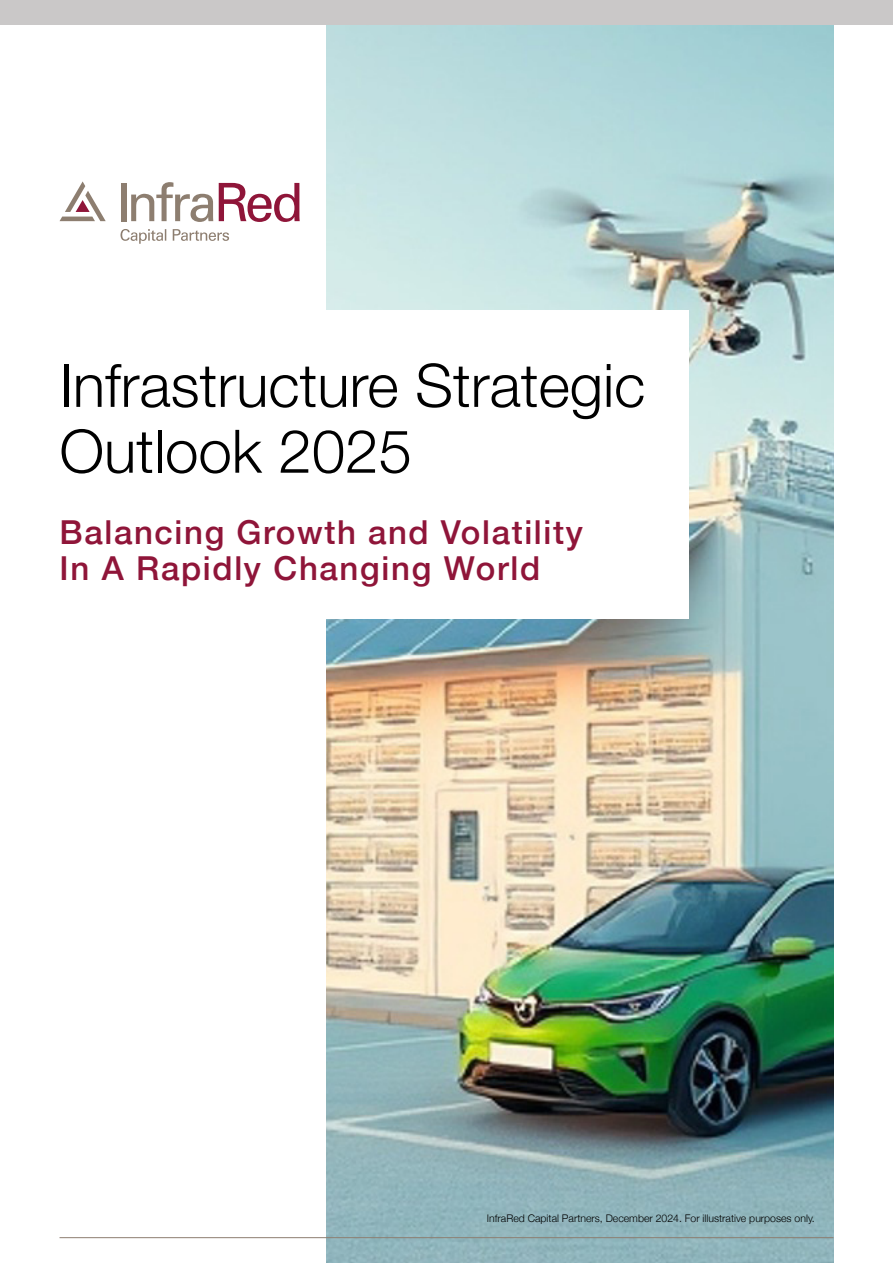
<style>
.page{position:relative;width:893px;height:1263px;background:#fff}
.page>*{position:absolute;margin:0;border:0;box-sizing:border-box;transform-origin:0 0}
.t1{font:300 60px/65.8px "Helvetica Neue";color:#000}
.t2{font:500 33px/36px "Helvetica Neue";letter-spacing:.05em;color:#8f1539}
.t3{font:300 10.5px "Helvetica Neue";color:#000}
</style>
<div class="page">
<img style="left:326px;top:24px;width:507px;height:1239px">
<div style="left:60px;top:310px;width:629px;height:309px;background:#fff"></div>
<div style="left:121px;top:183px;width:5px;height:38px;background:#8d7e70"></div>
<svg style="left:131px;top:182px;width:82px;height:40px"></svg>
<svg style="left:219px;top:183px;width:81px;height:39px"></svg>
<svg style="left:121px;top:229px;width:108px;height:15px"></svg>
<svg style="left:60px;top:181px;width:46px;height:40px"></svg>
<hr style="left:60px;top:1237px;width:773px;height:1px;background:#8d7e70">
<div style="left:0;top:0;width:893px;height:24px;background:#cac8c8"></div>
<h1 class="t1" style="left:60px;top:348px;width:587px">Infrastructure Strategic<br>Outlook 2025</h1>
<h2 class="t2" style="left:60px;top:511px;width:525px">Balancing Growth and Volatility<br>In A Rapidly Changing World</h2>
<p class="t3" style="left:487px;top:1210px;width:329px">InfraRed Capital Partners, December 2024. For illustrative purposes only.</p>
</div>
